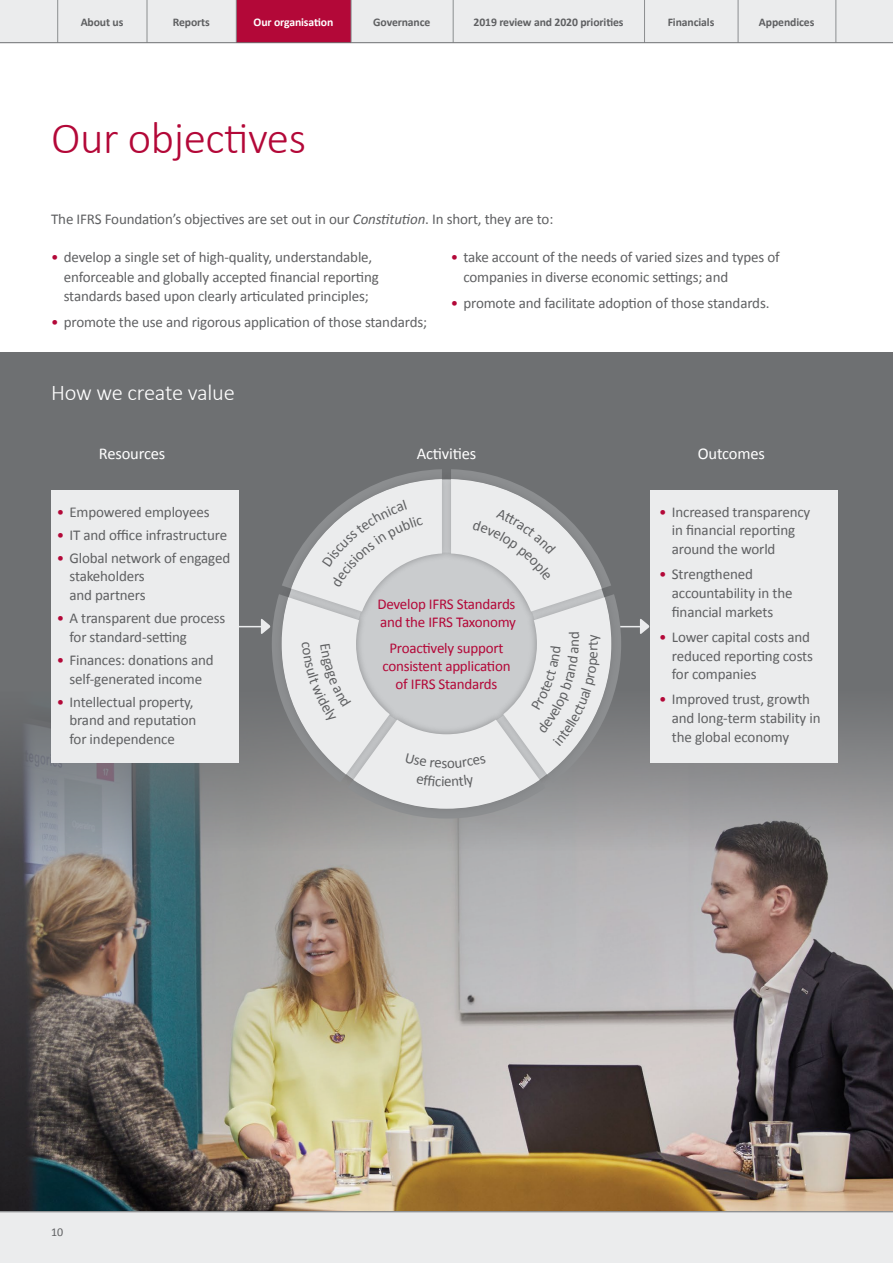
<style>
.page{position:relative;width:893px;height:1263px;background:#fff}
.page>*{position:absolute;margin:0;border:0;box-sizing:border-box;transform-origin:0 0}
.t1{font:300 45px "Calibri";letter-spacing:-.01em;color:#b30838}
.t2{font:300 22.5px "Calibri";letter-spacing:-.01em;color:#fff}
.t3{font:16.5px "Calibri";letter-spacing:-.01em;color:#fff}
.t4{font:15px/18.8px "Calibri";letter-spacing:-.01em;color:#5f6062}
.t5{font:15px/18px "Calibri";letter-spacing:-.015em;color:#b30838}
.t6{font:12px "Calibri";color:#5f6062}
.t7{font:700 11.7px "Calibri";letter-spacing:-.01em;color:#5f6062}
.t8{font:700 11.7px "Calibri";letter-spacing:-.01em;color:#fff}
.s1{font-style:italic}
.s2{color:#b30838}
</style>
<div class="page">
<div style="left:0;top:0;width:893px;height:43px;background:#ebeced"></div>
<div style="left:236px;top:0;width:115px;height:43px;background:#b30838"></div>
<hr style="left:236px;top:0;width:1px;height:43px;background:#8b8e90">
<hr style="left:351px;top:0;width:1px;height:43px;background:#8b8e90">
<hr style="left:453px;top:0;width:1px;height:43px;background:#8b8e90">
<hr style="left:644px;top:0;width:1px;height:43px;background:#8b8e90">
<hr style="left:147px;top:0;width:1px;height:43px;background:#8b8e90">
<hr style="left:57px;top:0;width:1px;height:43px;background:#8b8e90">
<hr style="left:738px;top:0;width:1px;height:43px;background:#8b8e90">
<hr style="left:836px;top:0;width:1px;height:43px;background:#8b8e90">
<img style="left:0;top:850px;width:893px;height:361px">
<div style="left:0;top:353px;width:893px;height:338px;background:#6e7072"></div>
<div style="left:0;top:1212px;width:893px;height:51px;background:#ebeced"></div>
<hr style="left:0;top:1211px;width:893px;height:1px;background:#6e7072">
<hr style="left:0;top:42px;width:893px;height:1px;background:#6e7072">
<svg style="left:0;top:685px;width:893px;height:165px;background:#86898c"></svg>
<div style="left:650px;top:490px;width:187px;height:273px;background:#ebeced"></div>
<div style="left:51px;top:490px;width:187px;height:273px;background:#ebeced"></div>
<svg style="left:239px;top:469px;width:418px;height:349px"></svg>
<p class="t7" style="left:81px;top:15px;width:44px">About us</p>
<p class="t7" style="left:173px;top:15px;width:39px">Reports</p>
<p class="t8" style="left:254px;top:15px;width:81px">Our organisation</p>
<p class="t7" style="left:373px;top:15px;width:59px">Governance</p>
<p class="t7" style="left:474px;top:15px;width:151px">2019 review and 2020 priorities</p>
<p class="t7" style="left:668px;top:15px;width:48px">Financials</p>
<p class="t7" style="left:759px;top:15px;width:57px">Appendices</p>
<h1 class="t1" style="left:51px;top:110px;width:257px">Our objectives</h1>
<p class="t4" style="left:51px;top:209px;width:504px">The IFRS Foundation’s objectives are set out in our <span class="s1">Constitution</span>. In short, they are to:</p>
<p class="t4" style="left:64px;top:247px;width:317px;line-height:19.5px;text-indent:-13px"><span class="s2">•</span> develop a single set of high-quality, understandable, enforceable and globally accepted financial reporting standards based upon clearly articulated principles;</p>
<p class="t4" style="left:51px;top:312px;width:378px"><span class="s2">•</span> promote the use and rigorous application of those standards;</p>
<p class="t4" style="left:463px;top:247px;width:318px;line-height:19.5px;text-indent:-13px"><span class="s2">•</span> take account of the needs of varied sizes and types of companies in diverse economic settings; and</p>
<p class="t4" style="left:451px;top:292px;width:320px"><span class="s2">•</span> promote and facilitate adoption of those standards.</p>
<h2 class="t2" style="left:51px;top:378px;width:185px">How we create value</h2>
<p class="t3" style="left:99px;top:443px;width:68px">Resources</p>
<p class="t3" style="left:417px;top:443px;width:61px">Activities</p>
<p class="t3" style="left:698px;top:443px;width:69px">Outcomes</p>
<p class="t4" style="left:57px;top:501px;width:154px"><span class="s2">•</span> Empowered employees</p>
<p class="t4" style="left:57px;top:524px;width:172px"><span class="s2">•</span> IT and office infrastructure</p>
<p class="t4" style="left:69px;top:547px;width:162px;text-indent:-13px"><span class="s2">•</span> Global network of engaged stakeholders<br>and partners</p>
<p class="t4" style="left:69px;top:608px;width:157px;text-indent:-13px"><span class="s2">•</span> A transparent due process for standard-setting</p>
<p class="t4" style="left:57px;top:650px;width:158px;text-align:center"><span class="s2">•</span> Finances: donations and self-generated income</p>
<p class="t4" style="left:69px;top:691px;width:129px;text-indent:-13px"><span class="s2">•</span> Intellectual property, brand and reputation for independence</p>
<p class="t5" style="left:377px;top:594px;width:140px">Develop IFRS Standards and the IFRS Taxonomy</p>
<p class="t5" style="left:382px;top:639px;width:130px;text-align:center">Proactively support consistent application of IFRS Standards</p>
<p class="t4" style="left:444px;top:771px;width:9px">e</p>
<p class="t4" style="left:672px;top:501px;width:140px;text-indent:-13px"><span class="s2">•</span> Increased transparency in financial reporting around the world</p>
<p class="t4" style="left:672px;top:564px;width:122px;text-indent:-13px"><span class="s2">•</span> Strengthened accountability in the financial markets</p>
<p class="t4" style="left:672px;top:627px;width:143px;text-indent:-13px"><span class="s2">•</span> Lower capital costs and reduced reporting costs for companies</p>
<p class="t4" style="left:672px;top:689px;width:150px;text-indent:-13px"><span class="s2">•</span> Improved trust, growth and long-term stability in the global economy</p>
<p class="t6" style="left:51px;top:1224px;width:14px">10</p>
</div>
